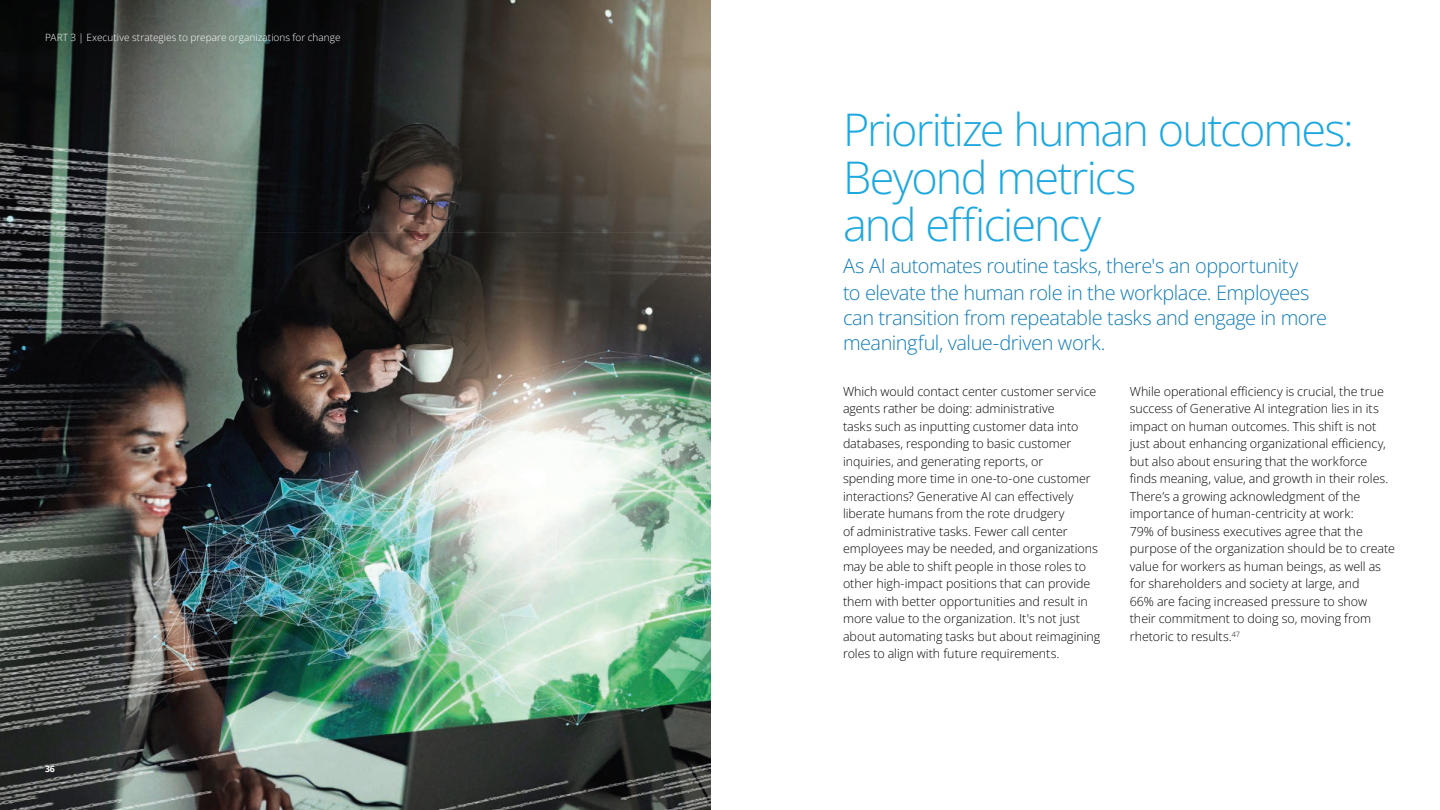
<style>
.page{position:relative;width:1440px;height:810px;background:#fff}
.page>*{position:absolute;margin:0;border:0;box-sizing:border-box;transform-origin:0 0}
.t1{font:45px/47.5px "Open Sans";letter-spacing:-.04em;color:#1ea8e0}
.t2{font:20px/27.5px "Open Sans";letter-spacing:-.025em;color:#137db7}
.t3{font:12.5px/17.5px "Open Sans";letter-spacing:-.005em;color:#040503}
.t4{font:10px "Open Sans";letter-spacing:.005em;color:#fff}
.t5{font:700 8.75px "Open Sans";color:#fff}
</style>
<div class="page">
<img style="left:0;top:0;width:711px;height:810px">
<p class="t4" style="left:45px;top:30px;width:297px">PART 3 | Executive strategies to prepare organizations for change</p>
<p class="t5" style="left:45px;top:762px;width:11px">36</p>
<h1 class="t1" style="left:843px;top:105px;width:512px">Prioritize human outcomes:<br>Beyond metrics<br>and efficiency</h1>
<h2 class="t2" style="left:843px;top:251px;width:468px">As AI automates routine tasks, there's an opportunity to elevate the human role in the workplace. Employees</h2>
<h2 class="t2" style="left:843px;top:305px;width:486px;line-height:25px">can transition from repeatable tasks and engage in more meaningful, value-driven work.</h2>
<p class="t3" style="left:843px;top:382px;width:259px">Which would contact center customer service agents rather be doing: administrative<br>tasks such as inputting customer data into databases, responding to basic customer inquiries, and generating reports, or<br>spending more time in one-to-one customer interactions? Generative AI can effectively liberate humans from the rote drudgery<br>of administrative tasks. Fewer call center employees may be needed, and organizations may be able to shift people in those roles to other high-impact positions that can provide them with better opportunities and result in more value to the organization. It's not just about automating tasks but about reimagining roles to align with future requirements.</p>
<p class="t3" style="left:1130px;top:382px;width:267px">While operational efficiency is crucial, the true success of Generative AI integration lies in its impact on human outcomes. This shift is not just about enhancing organizational efficiency, but also about ensuring that the workforce finds meaning, value, and growth in their roles.<br>There’s a growing acknowledgment of the importance of human-centricity at work:<br>79% of business executives agree that the purpose of the organization should be to create value for workers as human beings, as well as for shareholders and society at large, and<br>66% are facing increased pressure to show their commitment to doing so, moving from rhetoric to results.<sup>47</sup></p>
</div>
